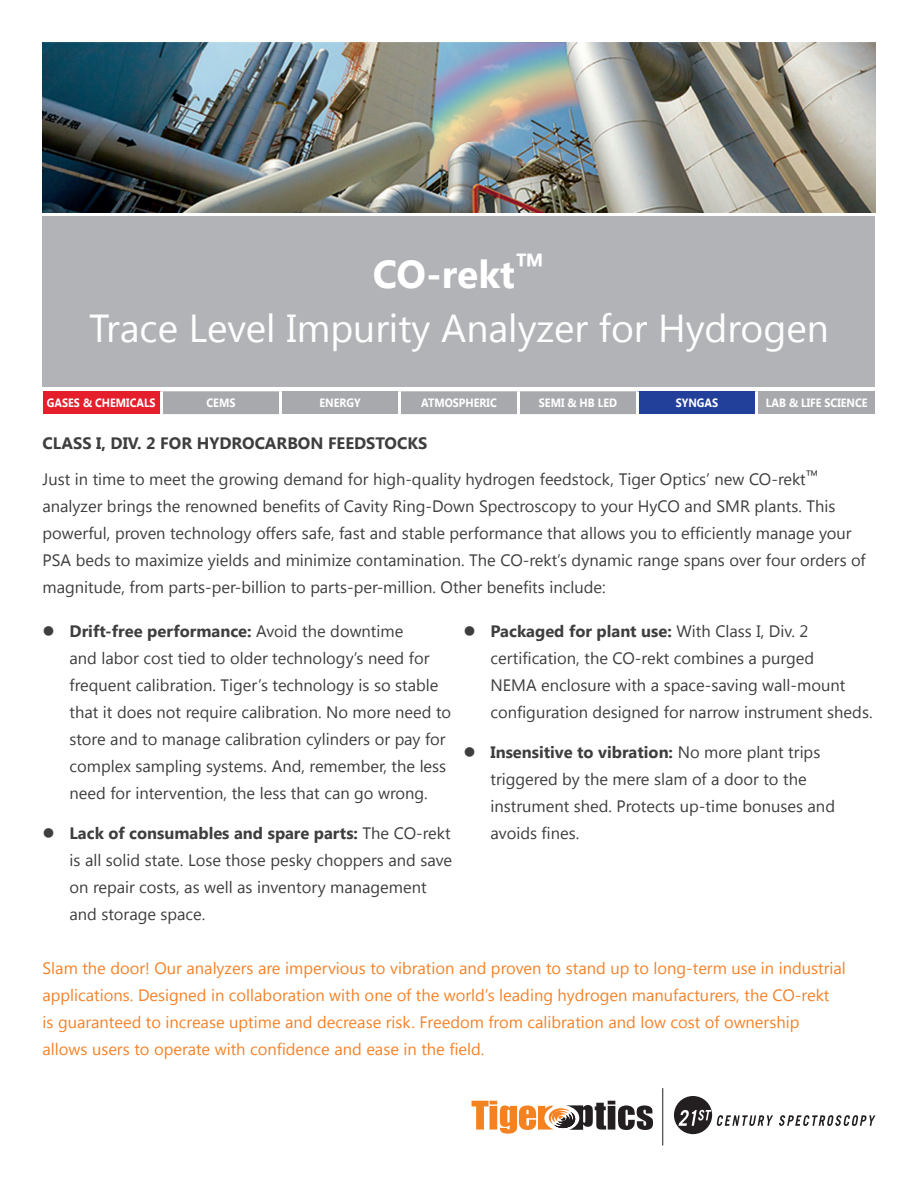
<style>
.page{position:relative;width:918px;height:1188px;background:#fff}
.page>*{position:absolute;margin:0;border:0;box-sizing:border-box;transform-origin:0 0}
.t1{font:39px/54px "Segoe UI";color:#fff;text-align:center}
.t2{font:16.5px/27px "Segoe UI";color:#3e3e3f}
.t3{font:16.5px "Segoe UI";color:#f58229}
.t4{font:700 16.5px "Segoe UI";color:#3e3e3f}
.t5{font:700 12px "Segoe UI";color:#fff;scale:.9 1}
.s1{font-weight:700}
</style>
<div class="page">
<div style="left:43px;top:217px;width:832px;height:170px;background:#b2b3b7"></div>
<div style="left:43px;top:391px;width:119px;height:23px;background:#e41e2b"></div>
<div style="left:163px;top:391px;width:473px;height:23px;background:#a8a9ad"></div>
<div style="left:281px;top:391px;width:119px;height:23px;background:#a8a9ad"></div>
<div style="left:637px;top:391px;width:119px;height:23px;background:#223f99"></div>
<div style="left:756px;top:391px;width:119px;height:23px;background:#a8a9ad"></div>
<hr style="left:160px;top:391px;width:3px;height:23px;background:#fff">
<hr style="left:279px;top:391px;width:3px;height:23px;background:#fff">
<hr style="left:398px;top:391px;width:3px;height:23px;background:#fff">
<hr style="left:517px;top:391px;width:3px;height:23px;background:#fff">
<hr style="left:636px;top:391px;width:3px;height:23px;background:#fff">
<hr style="left:755px;top:391px;width:3px;height:23px;background:#fff">
<svg style="left:472px;top:1101px;width:181px;height:33px"></svg>
<div style="left:674px;top:1096px;width:38px;height:38px;background:#231f20;border-radius:50%"></div>
<svg style="left:779px;top:1115px;width:96px;height:11px"></svg>
<svg style="left:679px;top:1110px;width:94px;height:16px"></svg>
<hr style="left:662px;top:1088px;width:1px;height:57px;background:#231f20">
<img style="left:43px;top:43px;width:832px;height:169px">
<p class="t1" style="left:89px;top:245px;width:741px"><span class="s1">CO-rekt</span><sup>™<br></sup>Trace Level Impurity Analyzer for Hydrogen</p>
<p class="t5" style="left:47px;top:394px;width:122px">GASES &amp; CHEMICALS</p>
<p class="t5" style="left:207px;top:394px;width:34px">CEMS</p>
<p class="t5" style="left:319px;top:394px;width:47px">ENERGY</p>
<p class="t5" style="left:421px;top:394px;width:86px">ATMOSPHERIC</p>
<p class="t5" style="left:539px;top:394px;width:88px">SEMI &amp; HB LED</p>
<p class="t5" style="left:676px;top:394px;width:49px">SYNGAS</p>
<p class="t5" style="left:766px;top:394px;width:114px">LAB &amp; LIFE SCIENCE</p>
<p class="t4" style="left:43px;top:431px;width:386px">CLASS I, DIV. 2 FOR HYDROCARBON FEEDSTOCKS</p>
<p class="t2" style="left:43px;top:465px;width:825px">Just in time to meet the growing demand for high-quality hydrogen feedstock, Tiger Optics’ new CO-rekt™ analyzer brings the renowned benefits of Cavity Ring-Down Spectroscopy to your HyCO and SMR plants. This powerful, proven technology offers safe, fast and stable performance that allows you to efficiently manage your PSA beds to maximize yields and minimize contamination. The CO-rekt’s dynamic range spans over four orders of magnitude, from parts-per-billion to parts-per-million. Other benefits include:</p>
<p class="t2" style="left:70px;top:617px;width:383px"><span class="s1">Drift-free performance:</span> Avoid the downtime<br>and labor cost tied to older technology’s need for frequent calibration. Tiger’s technology is so stable that it does not require calibration. No more need to store and to manage calibration cylinders or pay for complex sampling systems. And, remember, the less need for intervention, the less that can go wrong.</p>
<p class="t2" style="left:70px;top:819px;width:384px"><span class="s1">Lack of consumables and spare parts:</span> The CO-rekt is all solid state. Lose those pesky choppers and save on repair costs, as well as inventory management and storage space.</p>
<p class="t2" style="left:490px;top:617px;width:384px"><span class="s1">Packaged for plant use:</span> With Class I, Div. 2 certification, the CO-rekt combines a purged<br>NEMA enclosure with a space-saving wall-mount configuration designed for narrow instrument sheds.</p>
<p class="t2" style="left:490px;top:738px;width:346px"><span class="s1">Insensitive to vibration:</span> No more plant trips triggered by the mere slam of a door to the instrument shed. Protects up-time bonuses and avoids fines.</p>
<p class="t3" style="left:43px;top:957px;width:805px">Slam the door! Our analyzers are impervious to vibration and proven to stand up to long-term use in industrial</p>
<p class="t3" style="left:43px;top:984px;width:788px">applications. Designed in collaboration with one of the world’s leading hydrogen manufacturers, the CO-rekt</p>
<p class="t3" style="left:43px;top:1011px;width:758px">is guaranteed to increase uptime and decrease risk. Freedom from calibration and low cost of ownership</p>
<p class="t3" style="left:43px;top:1038px;width:444px">allows users to operate with confidence and ease in the field.</p>
</div>
